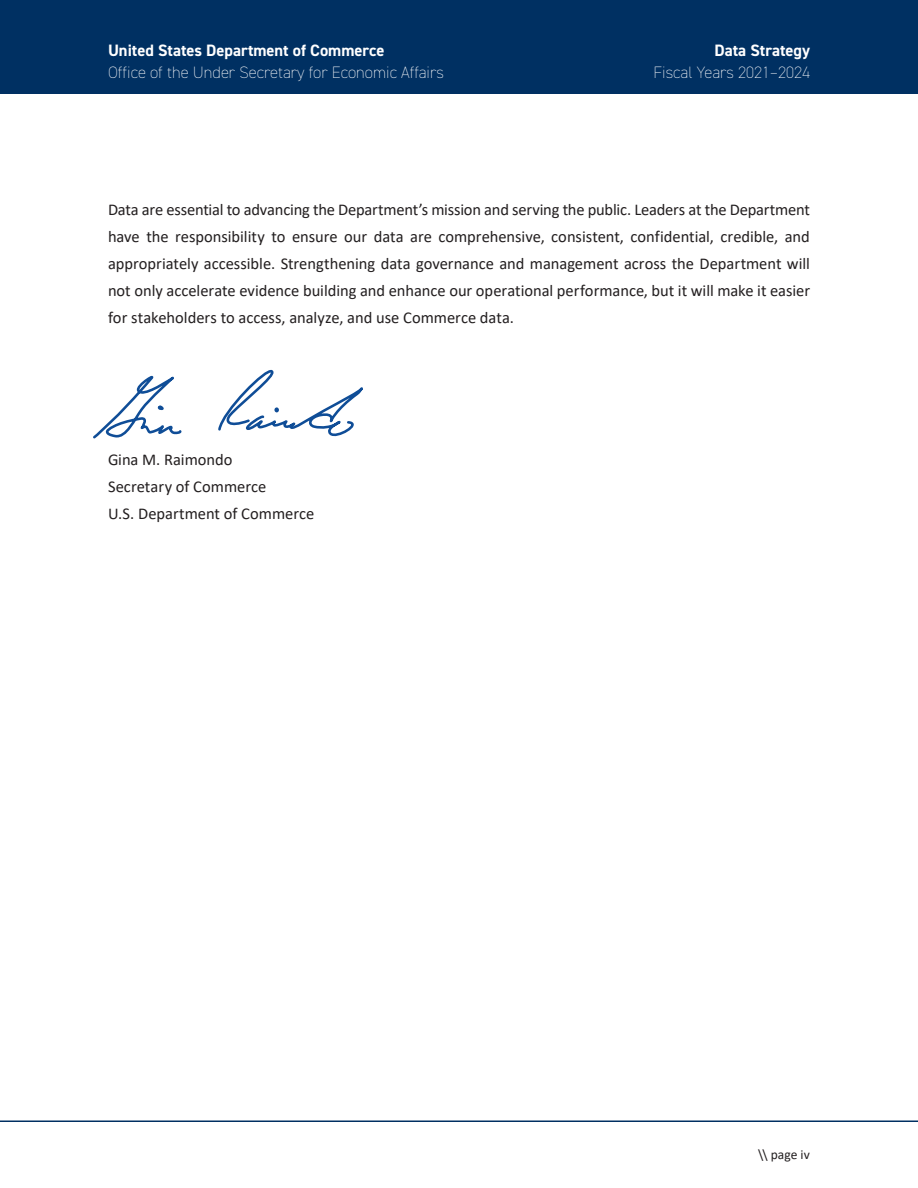
<style>
.page{position:relative;width:918px;height:1188px;background:#fff}
.page>*{position:absolute;margin:0;border:0;box-sizing:border-box;transform-origin:0 0}
.t1{font:16.5px/27px "Calibri";color:#231f20;text-align:justify}
.t2{font:200 16.5px "DIN2014";color:#fff}
.t3{font:700 16.5px "DIN2014";color:#fff}
.t4{font:13.5px "Calibri";letter-spacing:.01em;color:#231f20}
</style>
<div class="page">
<div style="left:0;top:0;width:918px;height:94px;background:#003062"></div>
<hr style="left:0;top:1120px;width:918px;height:2px;background:#003062">
<svg style="left:93px;top:370px;width:270px;height:68px"></svg>
<p class="t3" style="left:108px;top:39px;width:278px">United States Department of Commerce</p>
<p class="t2" style="left:108px;top:63px;width:337px">Office of the Under Secretary for Economic Affairs</p>
<p class="t3" style="left:715px;top:39px;width:97px">Data Strategy</p>
<p class="t2" style="left:653px;top:63px;width:158px">Fiscal Years 2021–2024</p>
<p class="t1" style="left:108px;top:195px;width:704px">Data are essential to advancing the Department’s mission and serving the public. Leaders at the Department have the responsibility to ensure our data are comprehensive, consistent, confidential, credible, and appropriately accessible. Strengthening data governance and management across the Department will not only accelerate evidence building and enhance our operational performance, but it will make it easier for stakeholders to access, analyze, and use Commerce data.</p>
<p class="t1" style="left:108px;top:445px;width:208px;text-align:left">Gina M. Raimondo<br>Secretary of Commerce<br>U.S. Department of Commerce</p>
<p class="t4" style="left:758px;top:1145px;width:53px">\\ page iv</p>
</div>
